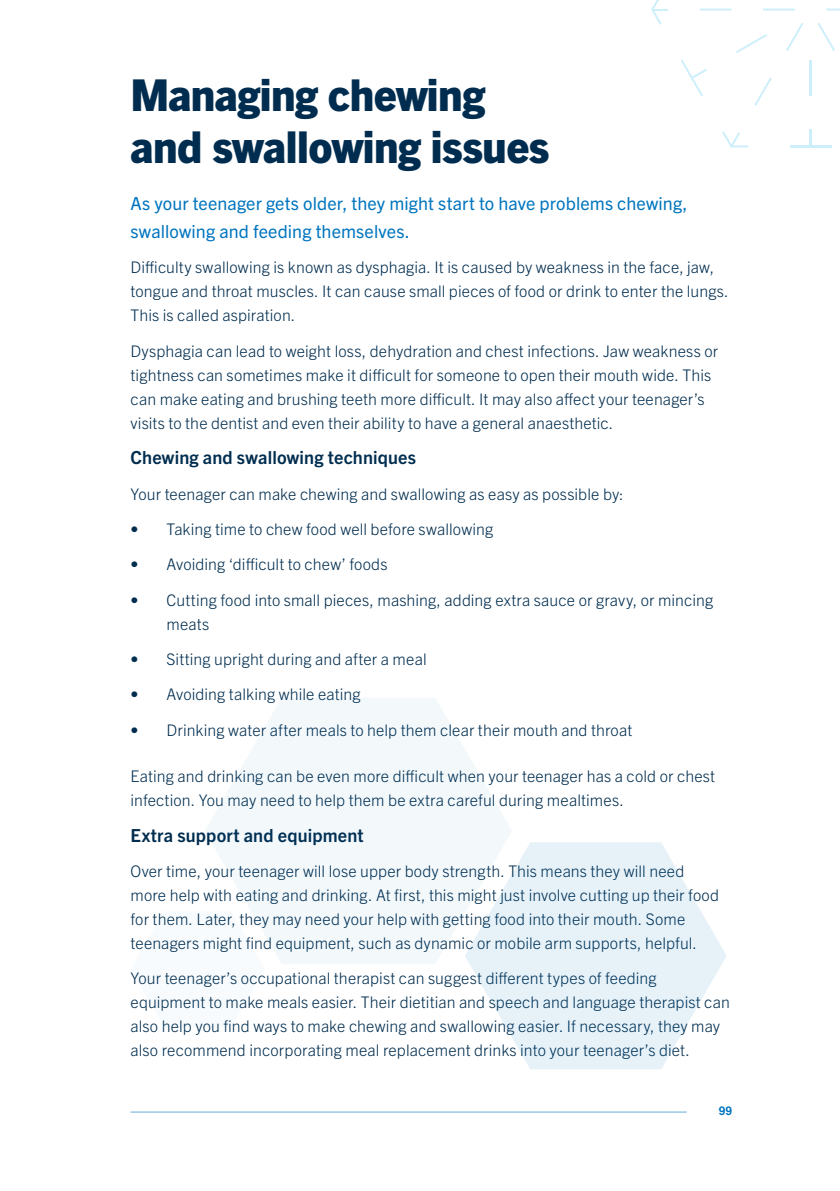
<style>
.page{position:relative;width:840px;height:1191px;background:#fff}
.page>*{position:absolute;margin:0;border:0;box-sizing:border-box;transform-origin:0 0}
.t1{font:800 44px/52px "Trade Gothic Next LT Pro";letter-spacing:-.01em;color:#002d4f}
.t2{font:18px/28px "Trade Gothic Next LT Pro";letter-spacing:.005em;color:#0075bf}
.t3{font:700 18px "Trade Gothic Next LT Pro";letter-spacing:.01em;color:#002d4f}
.t4{font:300 16px/24px "Trade Gothic Next LT Pro";letter-spacing:.005em;color:#002d4f}
.t5{font:700 12px "Helvetica";color:#0075bf}
</style>
<div class="page">
<hr style="left:130px;top:1111px;width:556px;height:1px;background:#0075bf">
<hr style="left:789px;top:145px;width:41px;height:2px;background:#00b1eb">
<svg style="left:651px;top:0;width:16px;height:25px"></svg>
<hr style="left:699px;top:9px;width:32px;height:2px;background:#00b1eb">
<svg style="left:722px;top:131px;width:26px;height:16px"></svg>
<svg style="left:809px;top:129px;width:2px;height:17px"></svg>
<svg style="left:736px;top:8px;width:103px;height:98px"></svg>
<svg style="left:681px;top:60px;width:25px;height:36px"></svg>
<svg style="left:205px;top:698px;width:306px;height:266px;fill:#f3f8fb"></svg>
<svg style="left:205px;top:911px;width:60px;height:53px"></svg>
<svg style="left:464px;top:842px;width:262px;height:227px;fill:#e6f1f8"></svg>
<h1 class="t1" style="left:130px;top:66px;width:420px">Managing chewing and swallowing issues</h1>
<p class="t2" style="left:130px;top:188px;width:558px">As your teenager gets older, they might start to have problems chewing, swallowing and feeding themselves.</p>
<p class="t4" style="left:130px;top:254px;width:599px">Difficulty swallowing is known as dysphagia. It is caused by weakness in the face, jaw, tongue and throat muscles. It can cause small pieces of food or drink to enter the lungs.<br>This is called aspiration.</p>
<p class="t4" style="left:130px;top:338px;width:589px">Dysphagia can lead to weight loss, dehydration and chest infections. Jaw weakness or tightness can sometimes make it difficult for someone to open their mouth wide. This can make eating and brushing teeth more difficult. It may also affect your teenager’s visits to the dentist and even their ability to have a general anaesthetic.</p>
<p class="t3" style="left:130px;top:445px;width:287px">Chewing and swallowing techniques</p>
<p class="t4" style="left:130px;top:480px;width:494px">Your teenager can make chewing and swallowing as easy as possible by:</p>
<p class="t4" style="left:130px;top:516px;width:364px">• Taking time to chew food well before swallowing</p>
<p class="t4" style="left:130px;top:551px;width:258px">• Avoiding ‘difficult to chew’ foods</p>
<p class="t4" style="left:166px;top:586px;width:548px;text-indent:-36px">• Cutting food into small pieces, mashing, adding extra sauce or gravy, or mincing meats</p>
<p class="t4" style="left:130px;top:646px;width:297px">• Sitting upright during and after a meal</p>
<p class="t4" style="left:130px;top:681px;width:231px">• Avoiding talking while eating</p>
<p class="t4" style="left:130px;top:717px;width:503px">• Drinking water after meals to help them clear their mouth and throat</p>
<p class="t4" style="left:130px;top:763px;width:586px">Eating and drinking can be even more difficult when your teenager has a cold or chest infection. You may need to help them be extra careful during mealtimes.</p>
<p class="t3" style="left:130px;top:822px;width:235px">Extra support and equipment</p>
<p class="t4" style="left:130px;top:858px;width:589px">Over time, your teenager will lose upper body strength. This means they will need more help with eating and drinking. At first, this might just involve cutting up their food for them. Later, they may need your help with getting food into their mouth. Some teenagers might find equipment, such as dynamic or mobile arm supports, helpful.</p>
<p class="t4" style="left:130px;top:965px;width:600px">Your teenager’s occupational therapist can suggest different types of feeding equipment to make meals easier. Their dietitian and speech and language therapist can also help you find ways to make chewing and swallowing easier. If necessary, they may also recommend incorporating meal replacement drinks into your teenager’s diet.</p>
<p class="t5" style="left:718px;top:1101px;width:15px">99</p>
</div>
